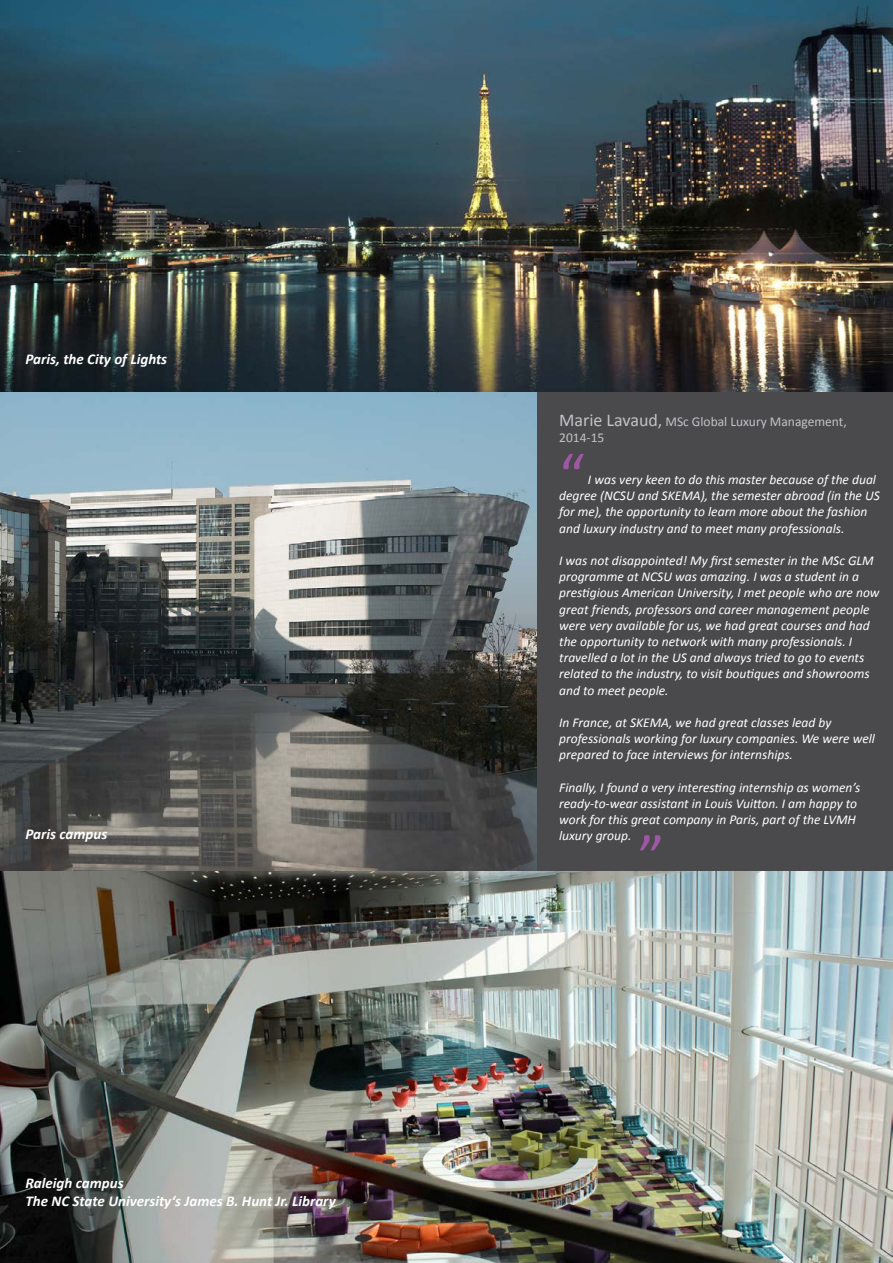
<style>
.page{position:relative;width:893px;height:1263px;background:#fff}
.page>*{position:absolute;margin:0;border:0;box-sizing:border-box;transform-origin:0 0}
.t1{font:61.5px "Calibri";color:#9d57a3}
.t2{font:italic 700 15px/18px "Calibri";color:#fff}
.t3{font:italic 13.5px/16.2px "Calibri";color:#fff}
.t4{font:13.5px/16.2px "Calibri";color:#c0c2c4}
.s1{font-size:18px}
</style>
<div class="page">
<img style="left:0;top:392px;width:538px;height:480px">
<div style="left:538px;top:391px;width:355px;height:502px;background:#4a4a4d"></div>
<img style="left:0;top:0;width:893px;height:392px">
<img style="left:0;top:872px;width:893px;height:391px">
<p class="t2" style="left:26px;top:350px;width:143px">Paris, the City of Lights</p>
<p class="t2" style="left:26px;top:825px;width:83px">Paris campus</p>
<p class="t2" style="left:26px;top:1174px;width:312px">Raleigh campus<br>The NC State University‘s James B. Hunt Jr. Library</p>
<p class="t4" style="left:559px;top:413px;width:289px"><span class="s1">Marie Lavaud,</span> MSc Global Luxury Management,<br>2014-15</p>
<h1 class="t1" style="left:559px;top:437px;width:27px">“</h1>
<p class="t3" style="left:559px;top:471px;width:322px;text-indent:29px">I was very keen to do this master because of the dual degree (NCSU and SKEMA), the semester abroad (in the US for me), the opportunity to learn more about the fashion and luxury industry and to meet many professionals.</p>
<p class="t3" style="left:559px;top:552px;width:322px">I was not disappointed! My first semester in the MSc GLM programme at NCSU was amazing. I was a student in a prestigious American University, I met people who are now great friends, professors and career management people were very available for us, we had great courses and had the opportunity to network with many professionals. I travelled a lot in the US and always tried to go to events related to the industry, to visit boutiques and showrooms and to meet people.</p>
<p class="t3" style="left:559px;top:714px;width:317px">In France, at SKEMA, we had great classes lead by professionals working for luxury companies. We were well prepared to face interviews for internships.</p>
<p class="t3" style="left:559px;top:779px;width:303px">Finally, I found a very interesting internship as women’s ready-to-wear assistant in Louis Vuitton. I am happy to work for this great company in Paris, part of the LVMH luxury group.</p>
<h1 class="t1" style="left:639px;top:818px;width:27px">”</h1>
</div>
